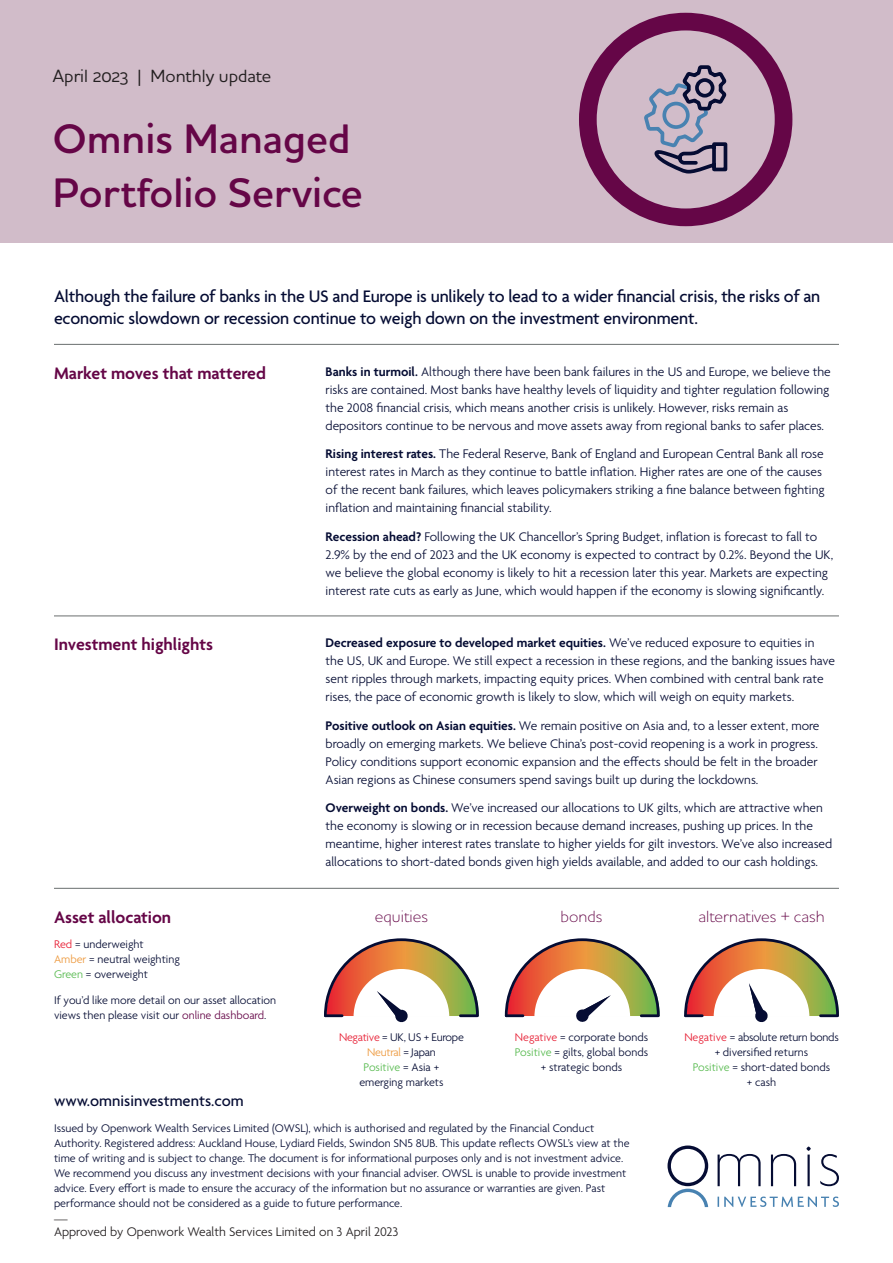
<style>
.page{position:relative;width:893px;height:1263px;background:#fff}
.page>*{position:absolute;margin:0;border:0;box-sizing:border-box;transform-origin:0 0}
.t1{font:600 42px/54px "Houschka Pro";color:#650647}
.t2{font:500 18px/21.6px "Agenda";letter-spacing:-.01em;color:#050c33}
.t3{font:600 18px "Agenda";color:#650647}
.t4{font:500 18px "Houschka Pro";color:#231f20}
.t5{font:300 16.5px "Houschka Pro";color:#650647}
.t6{font:500 16.5px "Agenda";color:#050c33}
.t7{font:300 13.5px/18px "Agenda";color:#050c33}
.t8{font:300 13.5px/13.5px "Agenda";color:#231f20}
.t9{font:300 12px/15px "Agenda";color:#050c33}
.t10{font:300 12px/15px "Agenda";letter-spacing:-.02em;color:#050c33;text-align:center}
.s1{font-weight:600}
.s2{color:#e71c32}
.s3{color:#ed993e}
.s4{color:#57ba4f}
.s5{color:#650647}
</style>
<div class="page">
<svg style="left:718px;top:1154px;width:43px;height:32px"></svg>
<svg style="left:771px;top:1154px;width:25px;height:32px"></svg>
<svg style="left:806px;top:1146px;width:5px;height:40px"></svg>
<svg style="left:820px;top:1154px;width:19px;height:32px"></svg>
<svg style="left:718px;top:1196px;width:121px;height:11px"></svg>
<svg style="left:667px;top:1145px;width:41px;height:62px"></svg>
<div style="left:0;top:0;width:893px;height:243px;background:#d1bcc9"></div>
<svg style="left:579px;top:13px;width:213px;height:213px"></svg>
<hr style="left:54px;top:344px;width:785px;height:1px;background:#6a6e6e">
<hr style="left:54px;top:615px;width:785px;height:1px;background:#6a6e6e">
<hr style="left:54px;top:888px;width:785px;height:1px;background:#6a6e6e">
<svg style="left:645px;top:63px;width:85px;height:112px"></svg>
<svg style="left:684px;top:938px;width:155px;height:84px"></svg>
<svg style="left:504px;top:938px;width:156px;height:84px"></svg>
<svg style="left:324px;top:938px;width:155px;height:85px"></svg>
<h2 class="t4" style="left:53px;top:64px;width:220px">April 2023 | Monthly update</h2>
<h1 class="t1" style="left:53px;top:112px;width:311px">Omnis Managed<br>Portfolio Service</h1>
<h2 class="t2" style="left:54px;top:287px;width:768px">Although the failure of banks in the US and Europe is unlikely to lead to a wider financial crisis, the risks of an economic slowdown or recession continue to weigh down on the investment environment.</h2>
<h2 class="t3" style="left:54px;top:363px;width:213px">Market moves that mattered</h2>
<p class="t7" style="left:326px;top:363px;width:507px"><span class="s1">Banks in turmoil.</span> Although there have been bank failures in the US and Europe, we believe the risks are contained. Most banks have healthy levels of liquidity and tighter regulation following the 2008 financial crisis, which means another crisis is unlikely. However, risks remain as depositors continue to be nervous and move assets away from regional banks to safer places.</p>
<p class="t7" style="left:326px;top:446px;width:501px"><span class="s1">Rising interest rates.</span> The Federal Reserve, Bank of England and European Central Bank all rose interest rates in March as they continue to battle inflation. Higher rates are one of the causes of the recent bank failures, which leaves policymakers striking a fine balance between fighting inflation and maintaining financial stability.</p>
<p class="t7" style="left:326px;top:528px;width:509px"><span class="s1">Recession ahead?</span> Following the UK Chancellor’s Spring Budget, inflation is forecast to fall to 2.9% by the end of 2023 and the UK economy is expected to contract by 0.2%. Beyond the UK, we believe the global economy is likely to hit a recession later this year. Markets are expecting interest rate cuts as early as June, which would happen if the economy is slowing significantly.</p>
<h2 class="t3" style="left:54px;top:635px;width:160px">Investment highlights</h2>
<p class="t7" style="left:326px;top:635px;width:511px"><span class="s1">Decreased exposure to developed market equities.</span> We’ve reduced exposure to equities in the US, UK and Europe. We still expect a recession in these regions, and the banking issues have sent ripples through markets, impacting equity prices. When combined with central bank rate rises, the pace of economic growth is likely to slow, which will weigh on equity markets.</p>
<p class="t7" style="left:326px;top:717px;width:495px"><span class="s1">Positive outlook on Asian equities.</span> We remain positive on Asia and, to a lesser extent, more broadly on emerging markets. We believe China’s post-covid reopening is a work in progress.<br>Policy conditions support economic expansion and the effects should be felt in the broader Asian regions as Chinese consumers spend savings built up during the lockdowns.</p>
<p class="t7" style="left:326px;top:800px;width:508px"><span class="s1">Overweight on bonds.</span> We’ve increased our allocations to UK gilts, which are attractive when the economy is slowing or in recession because demand increases, pushing up prices. In the meantime, higher interest rates translate to higher yields for gilt investors. We’ve also increased allocations to short-dated bonds given high yields available, and added to our cash holdings.</p>
<h2 class="t3" style="left:54px;top:907px;width:119px">Asset allocation</h2>
<p class="t9" style="left:54px;top:938px;width:127px"><span class="s2">Red</span> = underweight<br><span class="s3">Amber</span> = neutral weighting<br><span class="s4">Green</span> = overweight</p>
<p class="t9" style="left:54px;top:993px;width:224px">If you’d like more detail on our asset allocation views then please visit our <span class="s5">online dashboard</span>.</p>
<p class="t5" style="left:375px;top:906px;width:55px">equities</p>
<p class="t5" style="left:560px;top:906px;width:43px">bonds</p>
<p class="t5" style="left:698px;top:906px;width:128px">alternatives + cash</p>
<p class="t10" style="left:339px;top:1031px;width:126px"><span class="s2">Negative</span> = UK, US + Europe<br><span class="s3">Neutral</span> = Japan<br><span class="s4">Positive</span> = Asia +<br>emerging markets</p>
<p class="t9" style="left:515px;top:1031px;width:135px;text-align:center"><span class="s2">Negative</span> = corporate bonds<br><span class="s4">Positive</span> = gilts, global bonds + strategic bonds</p>
<p class="t9" style="left:684px;top:1031px;width:156px;text-align:center"><span class="s2">Negative</span> = absolute return bonds + diversified returns<br><span class="s4">Positive</span> = short-dated bonds<br>+ cash</p>
<p class="t6" style="left:54px;top:1092px;width:191px">www.omnisinvestments.com</p>
<p class="t9" style="left:54px;top:1121px;width:577px">Issued by Openwork Wealth Services Limited (OWSL), which is authorised and regulated by the Financial Conduct Authority. Registered address: Auckland House, Lydiard Fields, Swindon SN5 8UB. This update reflects OWSL’s view at the time of writing and is subject to change. The document is for informational purposes only and is not investment advice.<br>We recommend you discuss any investment decisions with your financial adviser. OWSL is unable to provide investment advice. Every effort is made to ensure the accuracy of the information but no assurance or warranties are given. Past performance should not be considered as a guide to future performance.</p>
<p class="t8" style="left:54px;top:1212px;width:346px">—<br>Approved by Openwork Wealth Services Limited on 3 April 2023</p>
</div>
